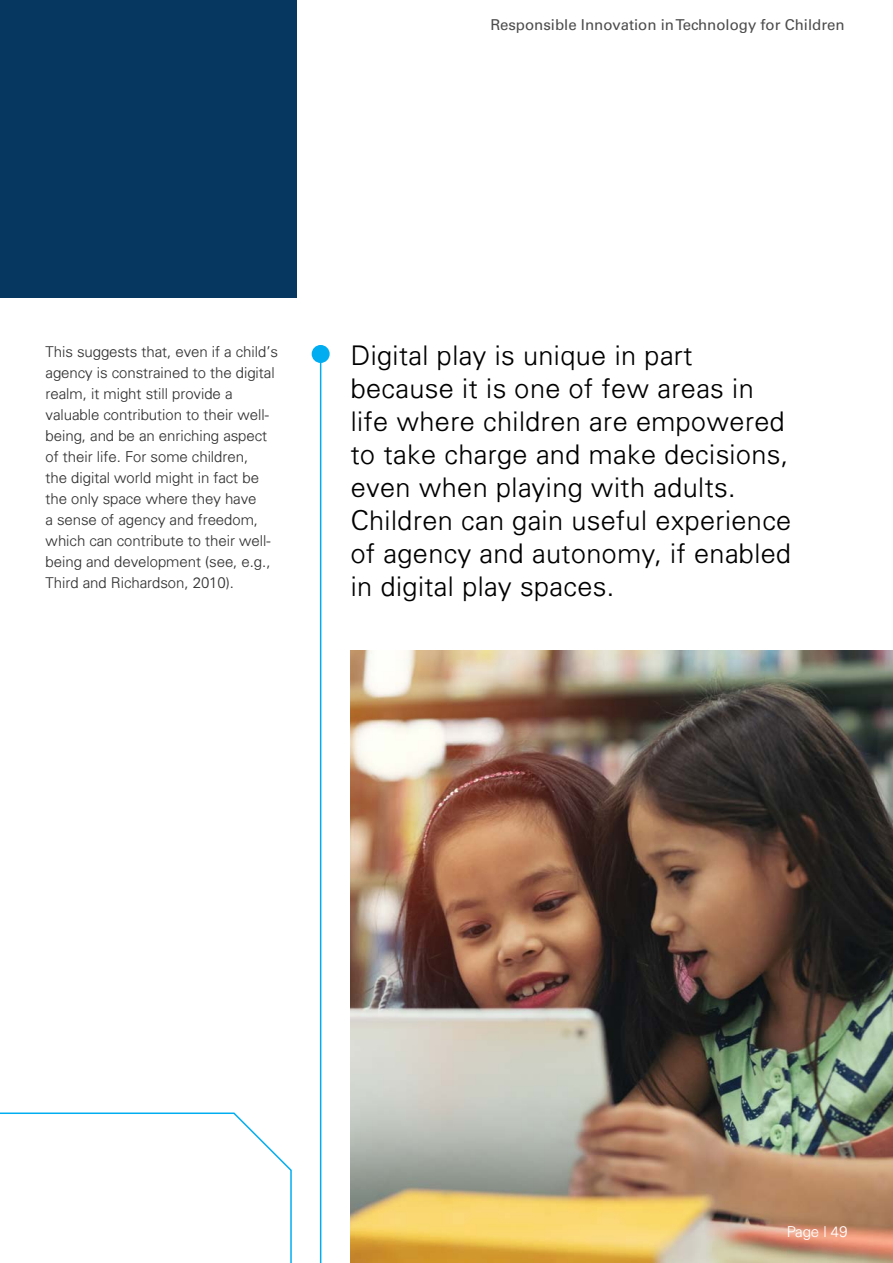
<style>
.page{position:relative;width:893px;height:1263px;background:#fff}
.page>*{position:absolute;margin:0;border:0;box-sizing:border-box;transform-origin:0 0}
.Large_Pull_Copy{font:300 27px/33px "Univers";letter-spacing:.02em;color:#000}
.Body_Copy{font:300 15px/21px "Univers";color:#333}
.t1{font:15px "Univers LT Std";color:#4c4c4c}
.t2{font:300 15px "Univers";color:#fff}
</style>
<div class="page">
<img style="left:351px;top:650px;width:542px;height:613px">
<div style="left:0;top:0;width:297px;height:298px;background:#063761"></div>
<svg style="left:0;top:1112px;width:292px;height:151px"></svg>
<hr style="left:320px;top:354px;width:1px;height:909px;background:#00adf0">
<div style="left:312px;top:345px;width:18px;height:18px;background:#00adf0;border-radius:50%"></div>
<p class="t1" style="left:490px;top:16px;width:356px">Responsible Innovation in Technology for Children</p>
<p class="Body_Copy" style="left:46px;top:340px;width:234px">This suggests that, even if a child’s agency is constrained to the digital realm, it might still provide a valuable contribution to their well&shy;being, and be an enriching aspect of their life. For some children,<br>the digital world might in fact be the only space where they have<br>a sense of agency and freedom, which can contribute to their well&shy;being and development (see, e.g., Third and Richardson, 2010).</p>
<p class="Large_Pull_Copy" style="left:351px;top:338px;width:442px">Digital play is unique in part because it is one of few areas in life where children are empowered to take charge and make decisions, even when playing with adults.<br>Children can gain useful experience of agency and autonomy, if enabled in digital play spaces.</p>
<p class="t2" style="left:786px;top:1222px;width:63px">Page | 49</p>
</div>
